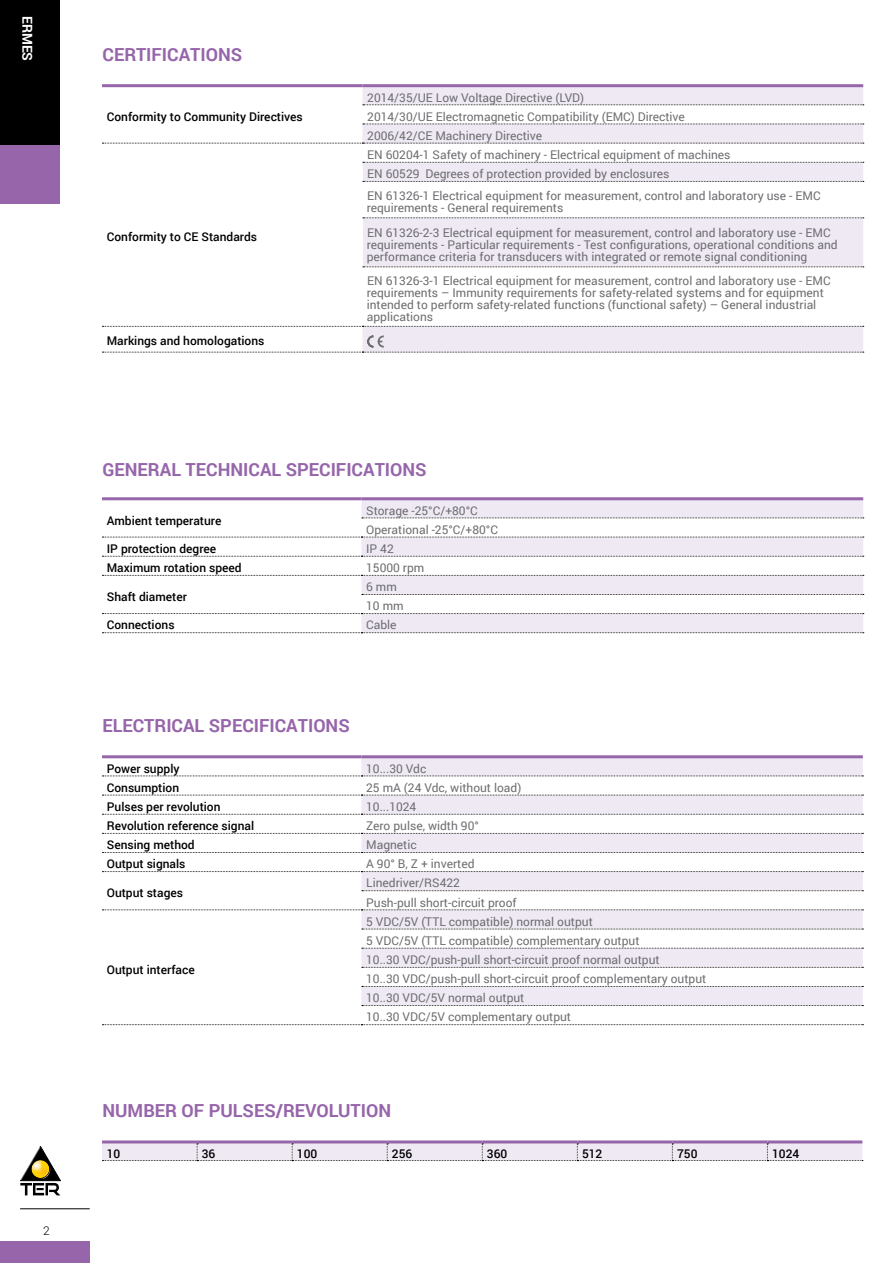
<style>
.page{position:relative;width:893px;height:1263px;background:#fff}
.page>*{position:absolute;margin:0;border:0;box-sizing:border-box;transform-origin:0 0}
.t1{font:700 18px "Roboto";color:#9665aa}
.t2{font:700 13.65px "Roboto";color:#fff}
.t3{font:12px/19.2px "Roboto";color:#6d6e71}
.t4{font:500 12px "Roboto";color:#000}
.t5{font:300 12px "Roboto";color:#000}
</style>
<div class="page">
<div style="left:0;top:144px;width:60px;height:60px;background:#9665aa"></div>
<div style="left:0;top:0;width:60px;height:144px;background:#000"></div>
<div style="left:0;top:1242px;width:89px;height:21px;background:#9665aa"></div>
<svg style="left:20px;top:1146px;width:40px;height:49px"></svg>
<hr style="left:20px;top:1208px;width:70px;height:1px;background:#000">
<svg style="left:361px;top:500px;width:502px;height:132px;fill:#efe9f4"></svg>
<svg style="left:362px;top:517px;width:502px;height:1px"></svg>
<hr style="left:102px;top:497px;width:259px;height:3px;background:#9665aa">
<hr style="left:361px;top:497px;width:502px;height:3px;background:#9665aa">
<svg style="left:102px;top:537px;width:762px;height:1px"></svg>
<svg style="left:102px;top:556px;width:762px;height:1px"></svg>
<svg style="left:102px;top:575px;width:762px;height:1px"></svg>
<svg style="left:362px;top:594px;width:502px;height:1px"></svg>
<svg style="left:102px;top:613px;width:762px;height:1px"></svg>
<svg style="left:102px;top:632px;width:762px;height:1px"></svg>
<svg style="left:361px;top:758px;width:502px;height:247px;fill:#efe9f4"></svg>
<svg style="left:102px;top:795px;width:761px;height:1px"></svg>
<svg style="left:102px;top:814px;width:761px;height:1px"></svg>
<svg style="left:102px;top:775px;width:761px;height:1px"></svg>
<hr style="left:102px;top:755px;width:259px;height:3px;background:#9665aa">
<hr style="left:361px;top:755px;width:502px;height:3px;background:#9665aa">
<svg style="left:102px;top:833px;width:761px;height:1px"></svg>
<svg style="left:102px;top:852px;width:761px;height:1px"></svg>
<svg style="left:102px;top:871px;width:761px;height:1px"></svg>
<svg style="left:362px;top:890px;width:501px;height:1px"></svg>
<svg style="left:102px;top:909px;width:761px;height:1px"></svg>
<svg style="left:362px;top:929px;width:501px;height:1px"></svg>
<svg style="left:362px;top:948px;width:501px;height:1px"></svg>
<svg style="left:362px;top:967px;width:501px;height:1px"></svg>
<svg style="left:362px;top:986px;width:501px;height:1px"></svg>
<svg style="left:362px;top:1005px;width:501px;height:1px"></svg>
<svg style="left:102px;top:1024px;width:761px;height:1px"></svg>
<hr style="left:102px;top:1140px;width:95px;height:3px;background:#9665aa">
<hr style="left:197px;top:1140px;width:95px;height:3px;background:#9665aa">
<hr style="left:292px;top:1140px;width:95px;height:3px;background:#9665aa">
<hr style="left:387px;top:1140px;width:95px;height:3px;background:#9665aa">
<hr style="left:482px;top:1140px;width:95px;height:3px;background:#9665aa">
<hr style="left:577px;top:1140px;width:95px;height:3px;background:#9665aa">
<hr style="left:672px;top:1140px;width:95px;height:3px;background:#9665aa">
<hr style="left:767px;top:1140px;width:95px;height:3px;background:#9665aa">
<svg style="left:102px;top:1142px;width:761px;height:19px"></svg>
<svg style="left:102px;top:87px;width:260px;height:56px"></svg>
<svg style="left:362px;top:87px;width:501px;height:248px"></svg>
<svg style="left:363px;top:104px;width:501px;height:1px"></svg>
<svg style="left:363px;top:124px;width:501px;height:1px"></svg>
<svg style="left:363px;top:162px;width:501px;height:1px"></svg>
<svg style="left:363px;top:181px;width:501px;height:1px"></svg>
<svg style="left:363px;top:217px;width:501px;height:1px"></svg>
<svg style="left:363px;top:266px;width:501px;height:1px"></svg>
<svg style="left:102px;top:326px;width:762px;height:1px"></svg>
<hr style="left:102px;top:84px;width:260px;height:3px;background:#9665aa">
<hr style="left:362px;top:84px;width:501px;height:3px;background:#9665aa">
<svg style="left:102px;top:143px;width:762px;height:1px"></svg>
<svg style="left:102px;top:335px;width:762px;height:18px"></svg>
<p class="t2" style="left:33px;top:16px;width:47px;rotate:90deg">ERMES</p>
<p class="t5" style="left:43px;top:1222px;width:8px">2</p>
<h1 class="t1" style="left:103px;top:47px;width:141px">CERTIFICATIONS</h1>
<p class="t4" style="left:107px;top:111px;width:198px">Conformity to Community Directives</p>
<p class="t4" style="left:107px;top:231px;width:152px">Conformity to CE Standards</p>
<p class="t4" style="left:107px;top:336px;width:159px">Markings and homologations</p>
<p class="t3" style="left:367px;top:89px;width:319px">2014/35/UE Low Voltage Directive (LVD)<br>2014/30/UE Electromagnetic Compatibility (EMC) Directive<br>2006/42/CE Machinery Directive</p>
<p class="t3" style="left:367px;top:146px;width:365px">EN 60204-1 Safety of machinery - Electrical equipment of machines<br>EN 60529 Degrees of protection provided by enclosures</p>
<p class="t3" style="left:367px;top:190px;width:455px;line-height:12px">EN 61326-1 Electrical equipment for measurement, control and laboratory use - EMC requirements - General requirements</p>
<p class="t3" style="left:367px;top:227px;width:472px;line-height:12px">EN 61326-2-3 Electrical equipment for measurement, control and laboratory use - EMC requirements - Particular requirements - Test configurations, operational conditions and performance criteria for transducers with integrated or remote signal conditioning</p>
<p class="t3" style="left:367px;top:275px;width:465px;line-height:12px">EN 61326-3-1 Electrical equipment for measurement, control and laboratory use - EMC requirements – Immunity requirements for safety-related systems and for equipment intended to perform safety-related functions (functional safety) – General industrial applications</p>
<h1 class="t1" style="left:103px;top:462px;width:326px">GENERAL TECHNICAL SPECIFICATIONS</h1>
<p class="t4" style="left:107px;top:515px;width:116px">Ambient temperature</p>
<p class="t3" style="left:366px;top:502px;width:133px;line-height:18.6px">Storage -25°C/+80°C<br>Operational -25°C/+80°C</p>
<p class="t4" style="left:107px;top:543px;width:111px">IP protection degree</p>
<p class="t3" style="left:366px;top:540px;width:29px">IP 42</p>
<p class="t4" style="left:107px;top:562px;width:136px">Maximum rotation speed</p>
<p class="t3" style="left:366px;top:559px;width:60px">15000 rpm</p>
<p class="t4" style="left:107px;top:591px;width:82px">Shaft diameter</p>
<p class="t3" style="left:366px;top:578px;width:39px">6 mm<br>10 mm</p>
<p class="t4" style="left:107px;top:620px;width:69px">Connections</p>
<p class="t3" style="left:366px;top:616px;width:32px">Cable</p>
<h1 class="t1" style="left:103px;top:718px;width:249px">ELECTRICAL SPECIFICATIONS</h1>
<p class="t4" style="left:107px;top:764px;width:74px">Power supply</p>
<p class="t3" style="left:366px;top:760px;width:62px">10...30 Vdc</p>
<p class="t4" style="left:107px;top:782px;width:74px">Consumption</p>
<p class="t3" style="left:366px;top:779px;width:157px">25 mA (24 Vdc, without load)</p>
<p class="t4" style="left:107px;top:801px;width:115px">Pulses per revolution</p>
<p class="t3" style="left:366px;top:798px;width:52px">10...1024</p>
<p class="t4" style="left:107px;top:820px;width:149px">Revolution reference signal</p>
<p class="t3" style="left:366px;top:817px;width:114px">Zero pulse, width 90°</p>
<p class="t4" style="left:107px;top:840px;width:89px">Sensing method</p>
<p class="t3" style="left:366px;top:836px;width:52px">Magnetic</p>
<p class="t4" style="left:107px;top:859px;width:80px">Output signals</p>
<p class="t3" style="left:366px;top:855px;width:110px">A 90° B, Z + inverted</p>
<p class="t4" style="left:107px;top:887px;width:78px">Output stages</p>
<p class="t3" style="left:366px;top:874px;width:152px">Linedriver/RS422<br>Push-pull short-circuit proof</p>
<p class="t4" style="left:107px;top:964px;width:89px">Output interface</p>
<p class="t3" style="left:366px;top:913px;width:342px">5 VDC/5V (TTL compatible) normal output<br>5 VDC/5V (TTL compatible) complementary output<br>10..30 VDC/push-pull short-circuit proof normal output<br>10..30 VDC/push-pull short-circuit proof complementary output 10..30 VDC/5V normal output<br>10..30 VDC/5V complementary output</p>
<h1 class="t1" style="left:103px;top:1103px;width:290px">NUMBER OF PULSES/REVOLUTION</h1>
<p class="t4" style="left:107px;top:1148px;width:15px">10</p>
<p class="t4" style="left:202px;top:1148px;width:15px">36</p>
<p class="t4" style="left:297px;top:1148px;width:22px">100</p>
<p class="t4" style="left:392px;top:1148px;width:22px">256</p>
<p class="t4" style="left:487px;top:1148px;width:22px">360</p>
<p class="t4" style="left:582px;top:1148px;width:22px">512</p>
<p class="t4" style="left:677px;top:1148px;width:22px">750</p>
<p class="t4" style="left:772px;top:1148px;width:29px">1024</p>
</div>
